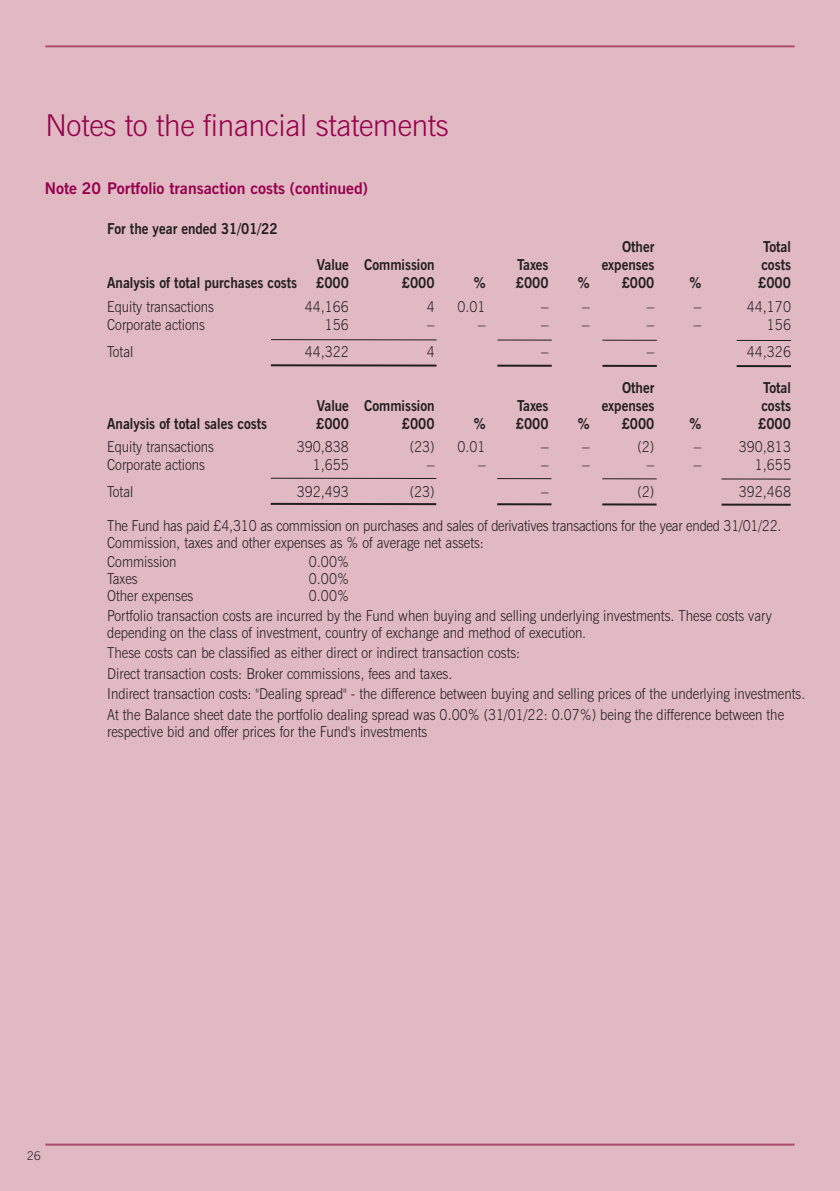
<style>
.page{position:relative;width:840px;height:1191px;background:#fff}
.page>*{position:absolute;margin:0;border:0;box-sizing:border-box;transform-origin:0 0}
.t1{font:300 30px "News Gothic BT";letter-spacing:-.01em;color:#96014e}
.t2{font:700 16px "News Gothic BT";color:#96014e}
.t3{font:300 15px/20.4px "News Gothic BT";color:#231f20;scale:.9 1}
.t4{font:700 15px "News Gothic BT";color:#231f20;scale:.9 1}
.t5{font:300 15px "News Gothic BT";color:#231f20}
.t6{font:300 12px "News Gothic BT";color:#231f20}
</style>
<div class="page">
<div style="left:0;top:0;width:839px;height:1191px;background:#e0b9c3"></div>
<hr style="left:45px;top:45px;width:749px;height:2px;background:#ab4b6d">
<hr style="left:45px;top:1143px;width:749px;height:2px;background:#ab4b6d">
<hr style="left:271px;top:364px;width:165px;height:2px;background:#231f20">
<hr style="left:271px;top:339px;width:165px;height:1px;background:#231f20">
<hr style="left:497px;top:365px;width:54px;height:2px;background:#231f20">
<hr style="left:497px;top:339px;width:54px;height:1px;background:#231f20">
<hr style="left:602px;top:365px;width:54px;height:2px;background:#231f20">
<hr style="left:602px;top:340px;width:54px;height:1px;background:#231f20">
<hr style="left:736px;top:365px;width:54px;height:2px;background:#231f20">
<hr style="left:736px;top:340px;width:54px;height:1px;background:#231f20">
<hr style="left:270px;top:503px;width:166px;height:2px;background:#231f20">
<hr style="left:270px;top:478px;width:166px;height:1px;background:#231f20">
<hr style="left:497px;top:503px;width:54px;height:2px;background:#231f20">
<hr style="left:497px;top:478px;width:54px;height:1px;background:#231f20">
<hr style="left:602px;top:503px;width:54px;height:2px;background:#231f20">
<hr style="left:602px;top:478px;width:54px;height:1px;background:#231f20">
<hr style="left:721px;top:503px;width:69px;height:3px;background:#231f20">
<hr style="left:721px;top:478px;width:69px;height:1px;background:#231f20">
<h1 class="t1" style="left:45px;top:114px;width:405px">Notes to the financial statements</h1>
<p class="t2" style="left:45px;top:179px;width:324px">Note 20 Portfolio transaction costs (continued)</p>
<p class="t4" style="left:107px;top:220px;width:191px">For the year ended 31/01/22</p>
<p class="t4" style="left:621px;top:238px;width:37px">Other</p>
<p class="t4" style="left:762px;top:238px;width:32px">Total</p>
<p class="t4" style="left:316px;top:256px;width:132px">Value Commission</p>
<p class="t4" style="left:516px;top:256px;width:37px">Taxes</p>
<p class="t4" style="left:601px;top:256px;width:60px">expenses</p>
<p class="t4" style="left:761px;top:256px;width:34px">costs</p>
<p class="t4" style="left:107px;top:274px;width:212px">Analysis of total purchases costs</p>
<p class="t4" style="left:316px;top:274px;width:38px">£000</p>
<p class="t4" style="left:401px;top:274px;width:38px">£000</p>
<p class="t4" style="left:473px;top:274px;width:15px">%</p>
<p class="t4" style="left:515px;top:274px;width:38px">£000</p>
<p class="t4" style="left:577px;top:274px;width:15px">%</p>
<p class="t4" style="left:621px;top:274px;width:38px">£000</p>
<p class="t4" style="left:689px;top:274px;width:15px">%</p>
<p class="t4" style="left:757px;top:274px;width:38px">£000</p>
<p class="t3" style="left:107px;top:298px;width:120px">Equity transactions</p>
<p class="t3" style="left:304px;top:298px;width:51px">44,166</p>
<p class="t3" style="left:426px;top:298px;width:10px">4</p>
<p class="t3" style="left:457px;top:298px;width:33px">0.01</p>
<p class="t5" style="left:540px;top:301px;width:50px">– –</p>
<p class="t5" style="left:646px;top:301px;width:9px">–</p>
<p class="t5" style="left:693px;top:301px;width:9px">–</p>
<p class="t3" style="left:746px;top:298px;width:51px">44,170</p>
<p class="t3" style="left:107px;top:316px;width:110px">Corporate actions</p>
<p class="t3" style="left:325px;top:316px;width:28px">156</p>
<p class="t5" style="left:427px;top:319px;width:9px">–</p>
<p class="t5" style="left:478px;top:319px;width:9px">–</p>
<p class="t5" style="left:540px;top:319px;width:50px">– –</p>
<p class="t5" style="left:646px;top:319px;width:9px">–</p>
<p class="t5" style="left:693px;top:319px;width:9px">–</p>
<p class="t3" style="left:766px;top:316px;width:28px">156</p>
<p class="t3" style="left:107px;top:342px;width:30px">Total</p>
<p class="t3" style="left:304px;top:342px;width:51px">44,322</p>
<p class="t3" style="left:426px;top:342px;width:10px">4</p>
<p class="t5" style="left:540px;top:346px;width:9px">–</p>
<p class="t5" style="left:646px;top:346px;width:9px">–</p>
<p class="t3" style="left:746px;top:342px;width:51px">44,326</p>
<p class="t4" style="left:621px;top:378px;width:37px">Other</p>
<p class="t4" style="left:762px;top:378px;width:32px">Total</p>
<p class="t4" style="left:316px;top:396px;width:132px">Value Commission</p>
<p class="t4" style="left:516px;top:396px;width:37px">Taxes</p>
<p class="t4" style="left:601px;top:396px;width:60px">expenses</p>
<p class="t4" style="left:761px;top:396px;width:34px">costs</p>
<p class="t4" style="left:107px;top:414px;width:179px">Analysis of total sales costs</p>
<p class="t4" style="left:316px;top:414px;width:38px">£000</p>
<p class="t4" style="left:401px;top:414px;width:38px">£000</p>
<p class="t4" style="left:473px;top:414px;width:15px">%</p>
<p class="t4" style="left:515px;top:414px;width:38px">£000</p>
<p class="t4" style="left:577px;top:414px;width:15px">%</p>
<p class="t4" style="left:621px;top:414px;width:38px">£000</p>
<p class="t4" style="left:689px;top:414px;width:15px">%</p>
<p class="t4" style="left:757px;top:414px;width:38px">£000</p>
<p class="t3" style="left:107px;top:438px;width:120px">Equity transactions</p>
<p class="t3" style="left:296px;top:438px;width:59px">390,838</p>
<p class="t3" style="left:409px;top:438px;width:86px">(23) 0.01</p>
<p class="t5" style="left:540px;top:441px;width:50px">– –</p>
<p class="t3" style="left:637px;top:438px;width:20px">(2)</p>
<p class="t5" style="left:693px;top:441px;width:9px">–</p>
<p class="t3" style="left:738px;top:438px;width:59px">390,813</p>
<p class="t3" style="left:107px;top:456px;width:110px">Corporate actions</p>
<p class="t3" style="left:312px;top:456px;width:42px">1,655</p>
<p class="t5" style="left:427px;top:459px;width:9px">–</p>
<p class="t5" style="left:478px;top:459px;width:9px">–</p>
<p class="t5" style="left:540px;top:459px;width:50px">– –</p>
<p class="t5" style="left:646px;top:459px;width:9px">–</p>
<p class="t5" style="left:693px;top:459px;width:9px">–</p>
<p class="t3" style="left:754px;top:456px;width:42px">1,655</p>
<p class="t3" style="left:107px;top:482px;width:30px">Total</p>
<p class="t3" style="left:296px;top:482px;width:59px">392,493</p>
<p class="t3" style="left:409px;top:482px;width:29px">(23)</p>
<p class="t5" style="left:540px;top:486px;width:9px">–</p>
<p class="t3" style="left:637px;top:482px;width:20px">(2)</p>
<p class="t3" style="left:738px;top:482px;width:59px">392,468</p>
<p class="t3" style="left:107px;top:518px;width:750px;line-height:17px">The Fund has paid £4,310 as commission on purchases and sales of derivatives transactions for the year ended 31/01/22.<br>Commission, taxes and other expenses as % of average net assets:</p>
<p class="t3" style="left:107px;top:552px;width:78px">Commission</p>
<p class="t3" style="left:309px;top:552px;width:46px">0.00%</p>
<p class="t3" style="left:107px;top:569px;width:35px">Taxes</p>
<p class="t3" style="left:309px;top:569px;width:46px">0.00%</p>
<p class="t3" style="left:107px;top:586px;width:97px">Other expenses</p>
<p class="t3" style="left:107px;top:586px;width:739px;text-indent:201px">0.00%<br>Portfolio transaction costs are incurred by the Fund when buying and selling underlying investments. These costs vary</p>
<p class="t3" style="left:107px;top:624px;width:776px">depending on the class of investment, country of exchange and method of execution.<br>These costs can be classified as either direct or indirect transaction costs:<br>Direct transaction costs: Broker commissions, fees and taxes.<br>Indirect transaction costs: "Dealing spread" - the difference between buying and selling prices of the underlying investments.<br>At the Balance sheet date the portfolio dealing spread was 0.00% (31/01/22: 0.07%) being the difference between the</p>
<p class="t3" style="left:107px;top:722px;width:357px">respective bid and offer prices for the Fund's investments</p>
<p class="t6" style="left:27px;top:1151px;width:16px">26</p>
</div>
